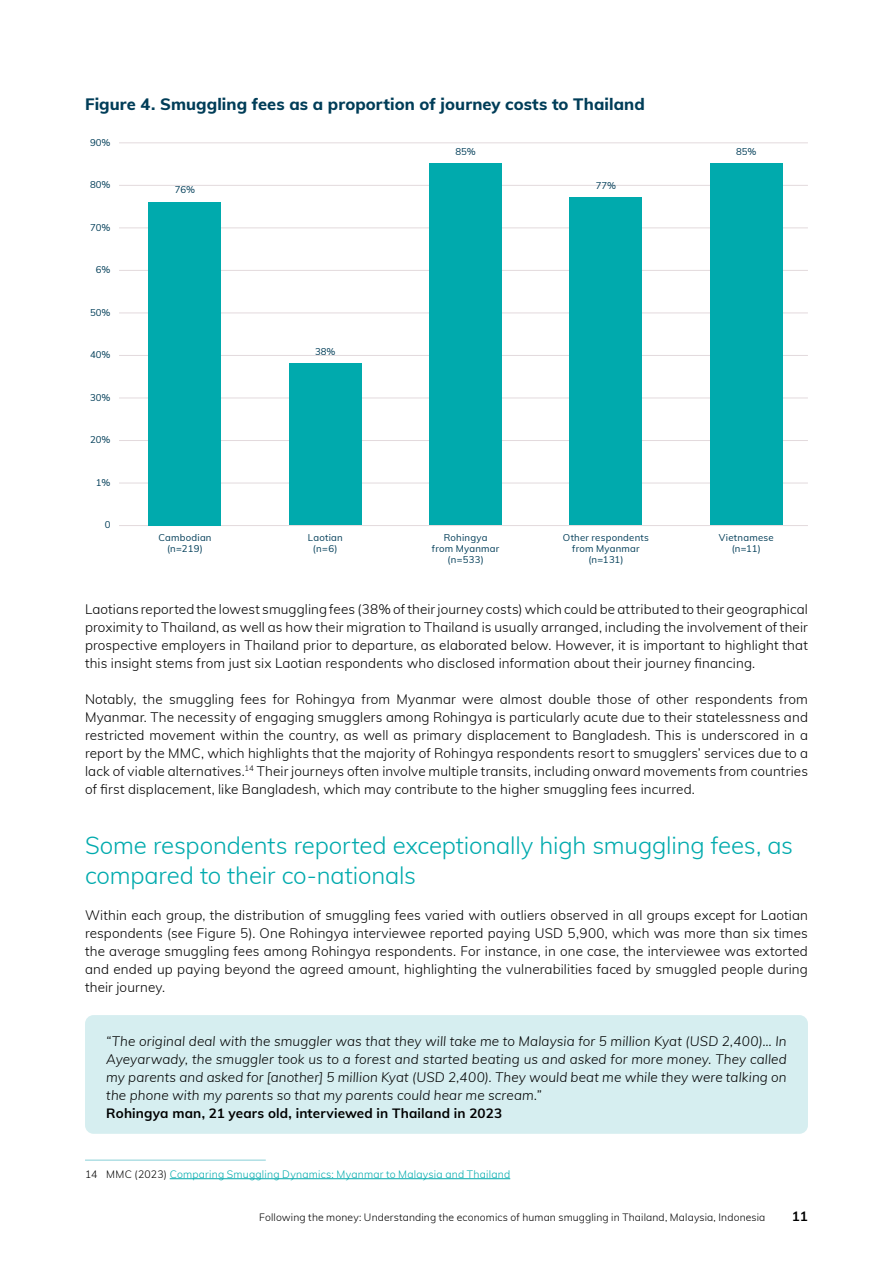
<style>
.page{position:relative;width:893px;height:1263px;background:#fff}
.page>*{position:absolute;margin:0;border:0;box-sizing:border-box;transform-origin:0 0}
.t1{font:300 24px/30px "Muli";letter-spacing:-.005em;color:#00aaad}
.t2{font:800 16.5px "Muli";letter-spacing:.005em;color:#003d58}
.t3{font:300 13.5px/18px "Muli";letter-spacing:.01em;color:#000;text-align:justify}
.t4{font:italic 300 13.5px/18px "Muli";letter-spacing:.01em;color:#000;text-align:justify}
.t5{font:700 13.5px "Muli";letter-spacing:.01em;color:#000}
.t6{font:300 10.5px "Muli";letter-spacing:.015em;color:#00aaad}
.t7{font:300 10.35px "Muli";letter-spacing:.015em;color:#000}
.t8{font:9.6px/10.8px "Muli";letter-spacing:.025em;color:#003d58;text-align:center}
.s1{color:#000}
</style>
<div class="page">
<div style="left:85px;top:1015px;width:723px;height:105px;background:#d6eef0;border-radius:9px"></div>
<div style="left:85px;top:1091px;width:723px;height:43px;background:#d6eef0;border-radius:9px"></div>
<hr style="left:85px;top:1159px;width:181px;height:2px;background:#afdfe4">
<hr style="left:170px;top:1178px;width:340px;height:1px;background:#00aaad">
<hr style="left:119px;top:525px;width:689px;height:1px;background:#e3dadd">
<hr style="left:119px;top:142px;width:689px;height:1px;background:#e3dadd">
<hr style="left:119px;top:185px;width:689px;height:1px;background:#e3dadd">
<hr style="left:119px;top:227px;width:689px;height:1px;background:#e3dadd">
<hr style="left:119px;top:270px;width:689px;height:1px;background:#e3dadd">
<hr style="left:119px;top:313px;width:689px;height:1px;background:#e3dadd">
<hr style="left:119px;top:355px;width:689px;height:1px;background:#e3dadd">
<hr style="left:119px;top:398px;width:689px;height:1px;background:#e3dadd">
<hr style="left:119px;top:440px;width:689px;height:1px;background:#e3dadd">
<hr style="left:119px;top:483px;width:689px;height:1px;background:#e3dadd">
<div style="left:149px;top:202px;width:72px;height:323px;background:#00aaad"></div>
<div style="left:289px;top:364px;width:72px;height:161px;background:#00aaad"></div>
<div style="left:429px;top:164px;width:73px;height:361px;background:#00aaad"></div>
<div style="left:570px;top:198px;width:72px;height:327px;background:#00aaad"></div>
<div style="left:710px;top:164px;width:72px;height:361px;background:#00aaad"></div>
<p class="t2" style="left:85px;top:92px;width:561px">Figure 4. Smuggling fees as a proportion of journey costs to Thailand</p>
<p class="t8" style="left:90px;top:136px;width:22px">90%</p>
<p class="t8" style="left:90px;top:179px;width:22px">80%</p>
<p class="t8" style="left:90px;top:221px;width:22px">70%</p>
<p class="t8" style="left:96px;top:264px;width:16px">6%</p>
<p class="t8" style="left:90px;top:306px;width:22px">50%</p>
<p class="t8" style="left:90px;top:349px;width:22px">40%</p>
<p class="t8" style="left:90px;top:392px;width:22px">30%</p>
<p class="t8" style="left:90px;top:434px;width:22px">20%</p>
<p class="t8" style="left:96px;top:477px;width:16px">1%</p>
<p class="t8" style="left:105px;top:519px;width:7px">0</p>
<p class="t8" style="left:175px;top:184px;width:22px">76%</p>
<p class="t8" style="left:315px;top:346px;width:22px">38%</p>
<p class="t8" style="left:455px;top:146px;width:22px">85%</p>
<p class="t8" style="left:596px;top:180px;width:22px">77%</p>
<p class="t8" style="left:736px;top:146px;width:22px">85%</p>
<p class="t8" style="left:158px;top:532px;width:55px">Cambodian (n=219)</p>
<p class="t8" style="left:308px;top:532px;width:36px">Laotian (n=6)</p>
<p class="t8" style="left:432px;top:532px;width:69px">Rohingya from Myanmar (n=533)</p>
<p class="t8" style="left:563px;top:532px;width:88px">Other respondents from Myanmar (n=131)</p>
<p class="t8" style="left:719px;top:532px;width:56px">Vietnamese (n=11)</p>
<p class="t3" style="left:85px;top:599px;width:724px">Laotians reported the lowest smuggling fees (38% of their journey costs) which could be attributed to their geographical proximity to Thailand, as well as how their migration to Thailand is usually arranged, including the involvement of their prospective employers in Thailand prior to departure, as elaborated below. However, it is important to highlight that this insight stems from just six Laotian respondents who disclosed information about their journey financing.</p>
<p class="t3" style="left:85px;top:689px;width:724px">Notably, the smuggling fees for Rohingya from Myanmar were almost double those of other respondents from Myanmar. The necessity of engaging smugglers among Rohingya is particularly acute due to their statelessness and restricted movement within the country, as well as primary displacement to Bangladesh. This is underscored in a report by the MMC, which highlights that the majority of Rohingya respondents resort to smugglers’ services due to a lack of viable alternatives.<sup>14</sup> Their journeys often involve multiple transits, including onward movements from countries of first displacement, like Bangladesh, which may contribute to the higher smuggling fees incurred.</p>
<h1 class="t1" style="left:85px;top:829px;width:710px">Some respondents reported exceptionally high smuggling fees, as compared to their co-nationals</h1>
<p class="t3" style="left:85px;top:905px;width:724px">Within each group, the distribution of smuggling fees varied with outliers observed in all groups except for Laotian respondents (see Figure 5). One Rohingya interviewee reported paying USD 5,900, which was more than six times the average smuggling fees among Rohingya respondents. For instance, in one case, the interviewee was extorted and ended up paying beyond the agreed amount, highlighting the vulnerabilities faced by smuggled people during their journey.</p>
<p class="t4" style="left:106px;top:1031px;width:682px">“The original deal with the smuggler was that they will take me to Malaysia for 5 million Kyat (USD 2,400)… In Ayeyarwady, the smuggler took us to a forest and started beating us and asked for more money. They called my parents and asked for [another] 5 million Kyat (USD 2,400). They would beat me while they were talking on the phone with my parents so that my parents could hear me scream.”</p>
<p class="t5" style="left:106px;top:1103px;width:397px">Rohingya man, 21 years old, interviewed in Thailand in 2023</p>
<p class="t6" style="left:85px;top:1166px;width:427px"><span class="s1">14 MMC (2023)</span> Comparing Smuggling Dynamics: Myanmar to Malaysia and Thailand</p>
<p class="t7" style="left:259px;top:1210px;width:508px">Following the money: Understanding the economics of human smuggling in Thailand, Malaysia, Indonesia</p>
<p class="t5" style="left:792px;top:1206px;width:18px">11</p>
</div>
